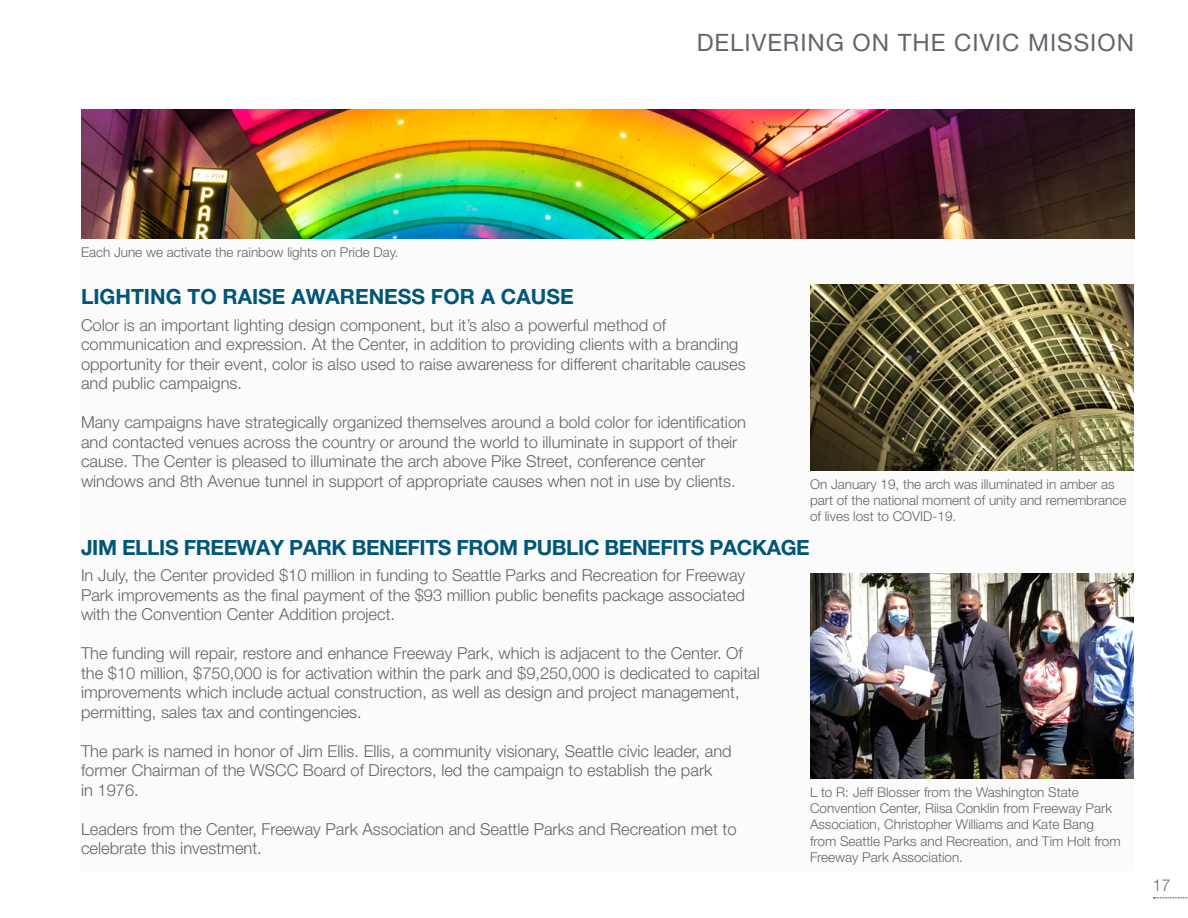
<style>
.page{position:relative;width:1188px;height:918px;background:#fff}
.page>*{position:absolute;margin:0;border:0;box-sizing:border-box;transform-origin:0 0}
.t1{font:24px "Helvetica Neue LT Pro";letter-spacing:.04em;color:#63656b}
.t2{font:700 21px "Helvetica Neue LT Pro";letter-spacing:-.02em;color:#005678}
.t3{font:700 21px "Helvetica Neue LT Pro";color:#005678}
.t4{font:300 16.5px/19.5px "Helvetica Neue LT Pro";color:#63656b}
.t5{font:300 16.5px "Helvetica Neue LT Pro";color:#6f6f75}
.t6{font:300 13.5px/16.2px "Helvetica Neue LT Pro";color:#63656b}
</style>
<div class="page">
<div style="left:80px;top:111px;width:1053px;height:759px;background:#fbfbfb"></div>
<img style="left:81px;top:109px;width:1054px;height:130px">
<img style="left:810px;top:285px;width:324px;height:186px">
<img style="left:810px;top:573px;width:324px;height:206px">
<svg style="left:1154px;top:897px;width:34px;height:1px"></svg>
<h1 class="t1" style="left:697px;top:28px;width:439px">DELIVERING ON THE CIVIC MISSION</h1>
<p class="t6" style="left:81px;top:244px;width:319px">Each June we activate the rainbow lights on Pride Day.</p>
<p class="t3" style="left:81px;top:284px;width:494px">LIGHTING TO RAISE AWARENESS FOR A CAUSE</p>
<p class="t4" style="left:81px;top:315px;width:666px">Color is an important lighting design component, but it’s also a powerful method of communication and expression. At the Center, in addition to providing clients with a branding opportunity for their event, color is also used to raise awareness for different charitable causes and public campaigns.</p>
<p class="t4" style="left:81px;top:412px;width:667px">Many campaigns have strategically organized themselves around a bold color for identification and contacted venues across the country or around the world to illuminate in support of their cause. The Center is pleased to illuminate the arch above Pike Street, conference center windows and 8th Avenue tunnel in support of appropriate causes when not in use by clients.</p>
<p class="t6" style="left:810px;top:475px;width:318px">On January 19, the arch was illuminated in amber as part of the national moment of unity and remembrance of lives lost to COVID-19.</p>
<p class="t2" style="left:81px;top:534px;width:730px">JIM ELLIS FREEWAY PARK BENEFITS FROM PUBLIC BENEFITS PACKAGE</p>
<p class="t4" style="left:81px;top:565px;width:666px;text-align:justify">In July, the Center provided $10 million in funding to Seattle Parks and Recreation for Freeway Park improvements as the final payment of the $93 million public benefits package associated with the Convention Center Addition project.</p>
<p class="t4" style="left:81px;top:643px;width:680px">The funding will repair, restore and enhance Freeway Park, which is adjacent to the Center. Of the $10 million, $750,000 is for activation within the park and $9,250,000 is dedicated to capital improvements which include actual construction, as well as design and project management, permitting, sales tax and contingencies.</p>
<p class="t4" style="left:81px;top:741px;width:652px">The park is named in honor of Jim Ellis. Ellis, a community visionary, Seattle civic leader, and former Chairman of the WSCC Board of Directors, led the campaign to establish the park<br>in 1976.</p>
<p class="t4" style="left:81px;top:819px;width:657px">Leaders from the Center, Freeway Park Association and Seattle Parks and Recreation met to celebrate this investment.</p>
<p class="t6" style="left:810px;top:784px;width:312px">L to R: Jeff Blosser from the Washington State Convention Center, Riisa Conklin from Freeway Park Association, Christopher Williams and Kate Bang from Seattle Parks and Recreation, and Tim Holt from Freeway Park Association.</p>
<p class="t5" style="left:1152px;top:875px;width:20px">17</p>
</div>
